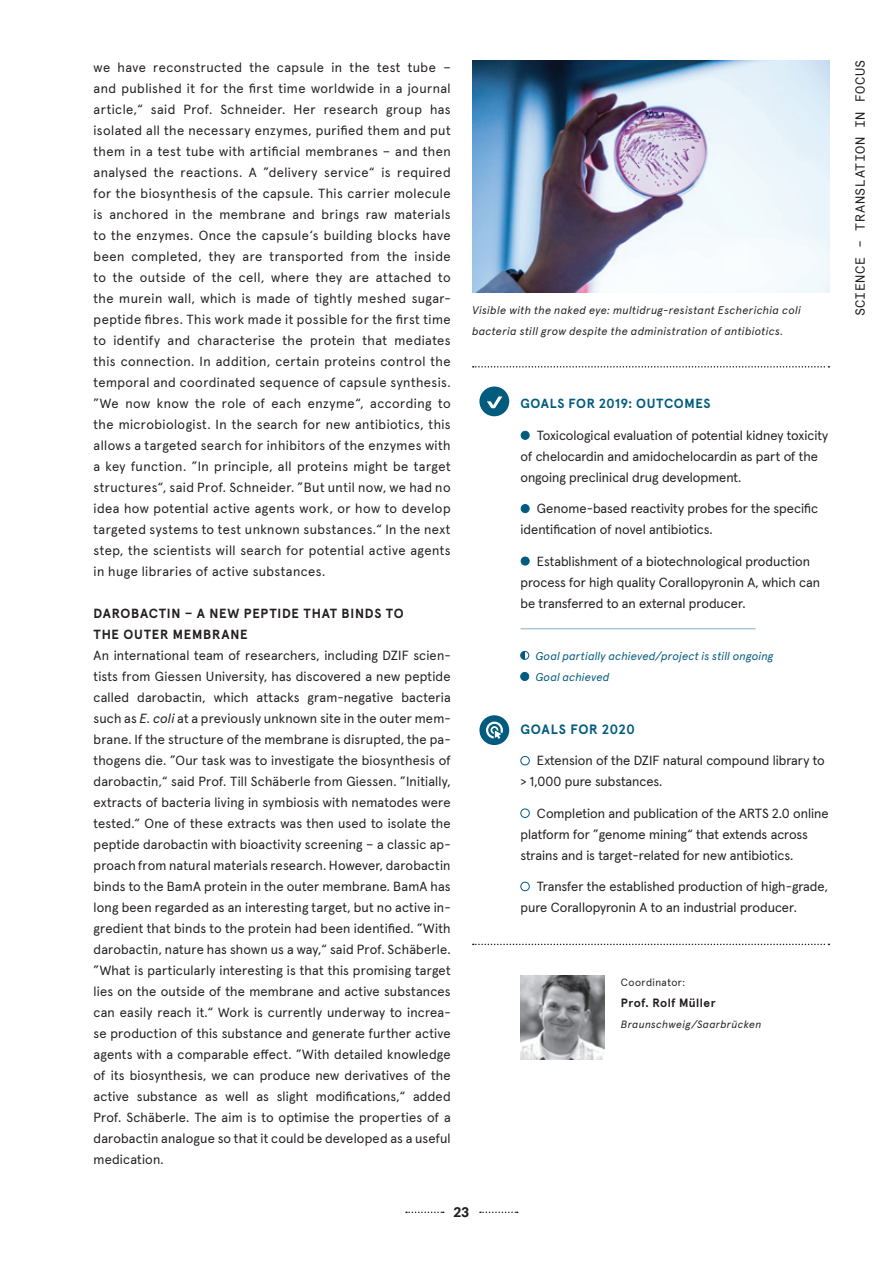
<style>
.page{position:relative;width:893px;height:1263px;background:#fff}
.page>*{position:absolute;margin:0;border:0;box-sizing:border-box;transform-origin:0 0}
.Headline_rot{font:700 13.5px "Apercu Pro";letter-spacing:.05em;color:#005b7f}
.t1{font:900 13.5px "Lato";color:#231f20}
.Headline_rot-2{font:13.2px/21px "Apercu Pro";color:#231f20}
.Headline_rot-3{font:700 13.2px "Apercu Pro";letter-spacing:.055em;color:#231f20}
.t2{font:13.2px "Apercu Mono Pro";letter-spacing:.03em;color:#231f20}
.Headline_rot-4{font:700 13.2px "Apercu Pro";letter-spacing:.04em;color:#005b7f}
.t3{font:700 12px "Apercu Pro";letter-spacing:.035em;color:#231f20}
.t4{font:italic 11.25px/21px "Apercu Pro";letter-spacing:.02em;color:#005b7f}
.t5{font:italic 10.95px/21px "Apercu Pro";letter-spacing:.04em;color:#231f20}
.t6{font:italic 10.5px "Apercu Pro";letter-spacing:.04em;color:#231f20}
.t7{font:10.5px "Apercu Pro";letter-spacing:.04em;color:#231f20}
.s1{font-style:italic}
</style>
<div class="page">
<svg style="left:480px;top:1211px;width:38px;height:2px"></svg>
<svg style="left:406px;top:1211px;width:38px;height:2px"></svg>
<img style="left:472px;top:61px;width:358px;height:232px">
<svg style="left:473px;top:366px;width:356px;height:2px"></svg>
<div style="left:479px;top:386px;width:30px;height:30px;background:#005b7f;border-radius:50%"></div>
<svg style="left:487px;top:396px;width:15px;height:12px"></svg>
<hr style="left:520px;top:628px;width:236px;height:1px;background:#005b7f">
<svg style="left:522px;top:653px;width:3px;height:5px"></svg>
<div style="left:520px;top:651px;width:9px;height:9px;border:1px solid #005b7f;border-radius:50%"></div>
<div style="left:521px;top:672px;width:8px;height:8px;background:#005b7f;border-radius:50%"></div>
<div style="left:520px;top:672px;width:9px;height:9px;border:1px solid #005b7f;border-radius:50%"></div>
<div style="left:479px;top:715px;width:30px;height:30px;background:#005b7f;border-radius:50%"></div>
<svg style="left:486px;top:722px;width:17px;height:17px"></svg>
<img style="left:520px;top:975px;width:85px;height:84px">
<svg style="left:473px;top:944px;width:356px;height:1px"></svg>
<div style="left:521px;top:431px;width:8px;height:8px;background:#005b7f;border-radius:50%"></div>
<div style="left:521px;top:431px;width:8px;height:9px;border:1px solid #005b7f;border-radius:50%"></div>
<div style="left:521px;top:504px;width:8px;height:9px;background:#005b7f;border-radius:50%"></div>
<div style="left:521px;top:504px;width:8px;height:9px;border:1px solid #005b7f;border-radius:50%"></div>
<div style="left:521px;top:557px;width:8px;height:8px;background:#005b7f;border-radius:50%"></div>
<div style="left:521px;top:557px;width:8px;height:8px;border:1px solid #005b7f;border-radius:50%"></div>
<div style="left:521px;top:756px;width:9px;height:9px;border:1px solid #005b7f;border-radius:50%"></div>
<div style="left:521px;top:809px;width:9px;height:9px;border:1px solid #005b7f;border-radius:50%"></div>
<div style="left:521px;top:882px;width:9px;height:9px;border:1px solid #005b7f;border-radius:50%"></div>
<p class="Headline_rot-2" style="left:94px;top:56px;width:359px;text-align:justify">we have reconstructed the capsule in the test tube – and published it for the first time worldwide in a journal article,“ said Prof. Schneider. Her research group has isolated all the necessary enzymes, purified them and put them in a test tube with artificial membranes – and then analysed the reactions. A ”delivery service“ is required for the biosynthesis of the capsule. This carrier molecule is anchored in the membrane and brings raw materials to the enzymes. Once the capsule‘s building blocks have been completed, they are transported from the inside to the outside of the cell, where they are attached to the murein wall, which is made of tightly meshed sugar&shy;peptide fibres. This work made it possible for the first time to identify and characterise the protein that mediates this connection. In addition, certain proteins control the temporal and coordinated sequence of capsule synthesis. ”We now know the role of each enzyme“, according to the microbiologist. In the search for new antibiotics, this allows a targeted search for inhibitors of the enzymes with a key function. ”In principle, all proteins might be target structures“, said Prof. Schneider. ”But until now, we had no idea how potential active agents work, or how to develop targeted systems to test unknown substances.“ In the next step, the scientists will search for potential active agents in huge libraries of active substances.</p>
<p class="Headline_rot-3" style="left:94px;top:603px;width:312px">DAROBACTIN – A NEW PEPTIDE THAT BINDS TO</p>
<p class="Headline_rot-3" style="left:94px;top:624px;width:156px">THE OUTER MEMBRANE</p>
<p class="Headline_rot-2" style="left:94px;top:644px;width:359px;text-align:justify">An international team of researchers, including DZIF scien&shy;tists from Giessen University, has discovered a new peptide called darobactin, which attacks gram-negative bacteria such as <span class="s1">E. coli</span> at a previously unknown site in the outer mem&shy;brane. If the structure of the membrane is disrupted, the pa&shy;thogens die. ”Our task was to investigate the biosynthesis of darobactin,“ said Prof. Till Schäberle from Giessen. ”Initially, extracts of bacteria living in symbiosis with nematodes were tested.“ One of these extracts was then used to isolate the peptide darobactin with bioactivity screening – a classic ap&shy;proach from natural materials research. However, darobactin binds to the BamA protein in the outer membrane. BamA has long been regarded as an interesting target, but no active in&shy;gredient that binds to the protein had been identified. ”With darobactin, nature has shown us a way,“ said Prof. Schäberle. ”What is particularly interesting is that this promising target lies on the outside of the membrane and active substances can easily reach it.“ Work is currently underway to increa&shy;se production of this substance and generate further active agents with a comparable effect. ”With detailed knowledge of its biosynthesis, we can produce new derivatives of the active substance as well as slight modifications,“ added Prof. Schäberle. The aim is to optimise the properties of a darobactin analogue so that it could be developed as a useful medication.</p>
<p class="t5" style="left:472px;top:298px;width:330px">Visible with the naked eye: multidrug-resistant Escherichia coli bacteria still grow despite the administration of antibiotics.</p>
<p class="Headline_rot-4" style="left:520px;top:393px;width:191px">GOALS FOR 2019: OUTCOMES</p>
<p class="Headline_rot-2" style="left:520px;top:423px;width:309px;text-indent:16px">Toxicological evaluation of potential kidney toxicity of chelocardin and amidochelocardin as part of the ongoing preclinical drug development.</p>
<p class="Headline_rot-2" style="left:520px;top:497px;width:299px;text-indent:16px">Genome-based reactivity probes for the specific identification of novel antibiotics.</p>
<p class="Headline_rot-2" style="left:520px;top:549px;width:301px;text-indent:16px">Establishment of a biotechnological production process for high quality Corallopyronin A, which can be transferred to an external producer.</p>
<p class="t4" style="left:535px;top:645px;width:239px">Goal partially achieved/project is still ongoing<br>Goal achieved</p>
<p class="Headline_rot" style="left:520px;top:718px;width:116px">GOALS FOR 2020</p>
<p class="Headline_rot-2" style="left:520px;top:749px;width:306px;text-indent:16px">Extension of the DZIF natural compound library to &gt; 1,000 pure substances.</p>
<p class="Headline_rot-2" style="left:520px;top:801px;width:310px;text-indent:16px">Completion and publication of the ARTS 2.0 online platform for ”genome mining“ that extends across strains and is target-related for new antibiotics.</p>
<p class="Headline_rot-2" style="left:520px;top:875px;width:309px;text-indent:16px">Transfer the established production of high-grade, pure Corallopyronin A to an industrial producer.</p>
<p class="t7" style="left:621px;top:974px;width:66px">Coordinator:</p>
<p class="t3" style="left:621px;top:993px;width:96px">Prof. Rolf Müller</p>
<p class="t6" style="left:621px;top:1016px;width:142px">Braunschweig/Saarbrücken</p>
<p class="t1" style="left:453px;top:1204px;width:17px">23</p>
<p class="t2" style="left:850px;top:316px;width:258px;rotate:-90deg">SCIENCE – TRANSLATION IN FOCUS</p>
</div>
